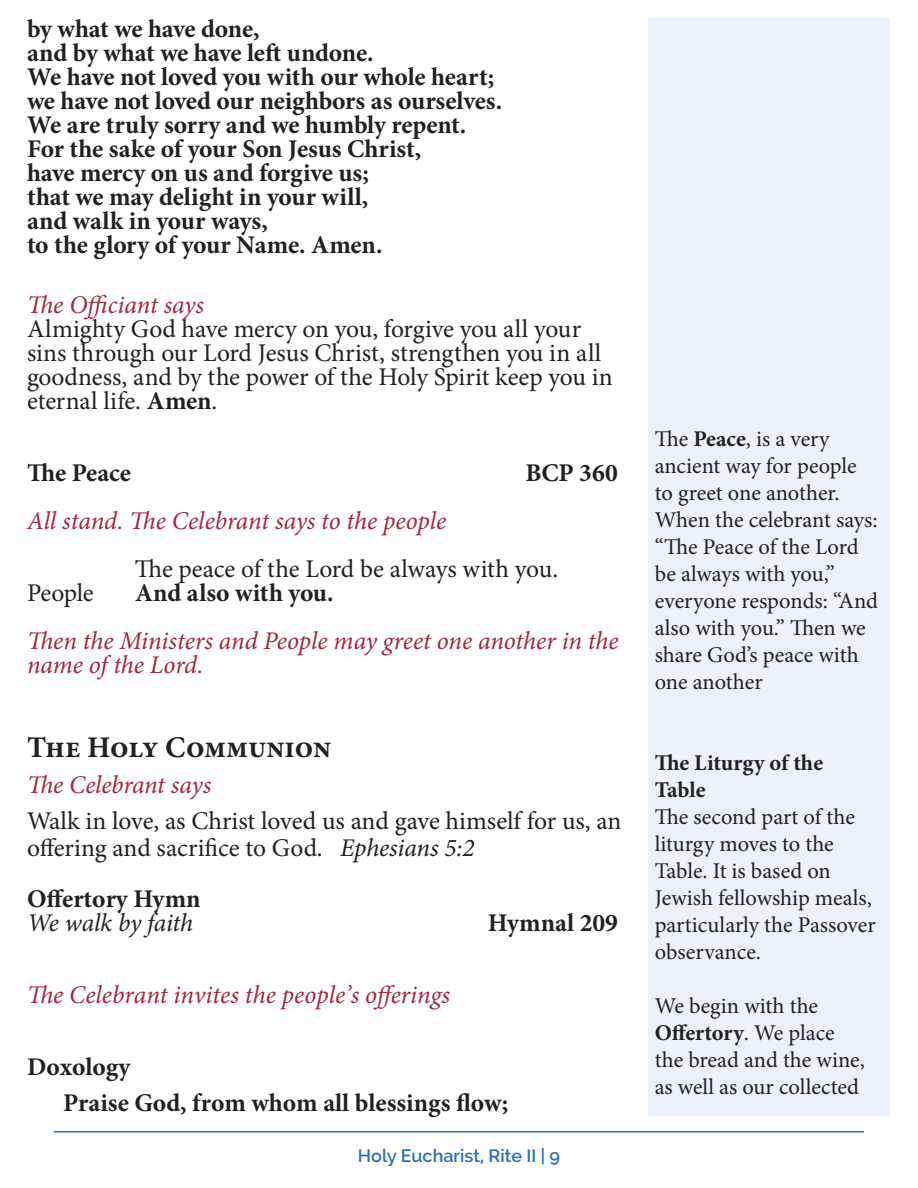
<style>
.page{position:relative;width:918px;height:1188px;background:#fff}
.page>*{position:absolute;margin:0;border:0;box-sizing:border-box;transform-origin:0 0}
.People{font:700 30px "Minion Pro";color:#231f20}
.Rubric{font:700 25.5px/24px "Minion Pro";letter-spacing:-.01em;color:#231f20}
.Section_Header{font:25.5px/24px "Minion Pro";letter-spacing:-.005em;color:#231f20}
.People-2{font:italic 25.5px/24px "Minion Pro";color:#a32638}
.Section_Header-2{font:700 25.5px/24px "Minion Pro";color:#231f20}
.People-3{font:700 25.5px "Minion Pro";color:#231f20}
.Rubric-2{font:italic 25.5px "Minion Pro";letter-spacing:-.005em;color:#a32638}
.Section_Header-3{font:italic 25.5px "Minion Pro";letter-spacing:-.015em;color:#a32638}
.t1{font:22.5px/27px "Minion Pro";letter-spacing:-.005em;color:#231f20}
.t2{font:700 22.5px "Minion Pro";letter-spacing:.005em;color:#231f20}
.t3{font:600 18px "Raleway";color:#296eb7}
.s1{font-weight:700}
.s2{font-style:italic}
.s3{font-weight:400;font-style:italic}
</style>
<div class="page">
<hr style="left:54px;top:1131px;width:810px;height:1px;background:#296eb7">
<div style="left:648px;top:18px;width:242px;height:1098px;background:#ebf2f9"></div>
<p class="Rubric" style="left:27px;top:16px;width:477px">by what we have done,<br>and by what we have left undone.<br>We have not loved you with our whole heart; we have not loved our neighbors as ourselves.<br>We are truly sorry and we humbly repent.<br>For the sake of your Son Jesus Christ,<br>have mercy on us and forgive us;<br>that we may delight in your will,<br>and walk in your ways,<br>to the glory of your Name. Amen.</p>
<p class="Rubric-2" style="left:27px;top:287px;width:178px">The Officiant says</p>
<p class="Section_Header" style="left:27px;top:317px;width:587px">Almighty God have mercy on you, forgive you all your sins through our Lord Jesus Christ, strengthen you in all goodness, and by the power of the Holy Spirit keep you in eternal life. <span class="s1">Amen</span>.</p>
<p class="Rubric" style="left:27px;top:460px;width:106px">The Peace</p>
<p class="Rubric" style="left:525px;top:460px;width:94px">BCP 360</p>
<p class="People-2" style="left:27px;top:508px;width:421px">All stand. The Celebrant says to the people</p>
<p class="Section_Header" style="left:135px;top:557px;width:425px">The peace of the Lord be always with you.</p>
<p class="Section_Header" style="left:27px;top:581px;width:68px">People</p>
<p class="Rubric" style="left:135px;top:580px;width:200px">And also with you.</p>
<p class="People-2" style="left:27px;top:628px;width:593px">Then the Ministers and People may greet one another in the name of the Lord.</p>
<p class="People" style="left:27px;top:726px;width:306px">The Holy Communion</p>
<p class="Section_Header-3" style="left:27px;top:767px;width:186px">The Celebrant says</p>
<p class="Section_Header" style="left:27px;top:807px;width:596px;line-height:27px">Walk in love, as Christ loved us and gave himself for us, an offering and sacrifice to God. <span class="s2">Ephesians 5:2</span></p>
<p class="Section_Header-2" style="left:27px;top:886px;width:175px">Offertory Hymn<br><span class="s3">We walk by faith</span></p>
<p class="Section_Header-2" style="left:488px;top:910px;width:132px">Hymnal 209</p>
<p class="People-2" style="left:27px;top:982px;width:425px">The Celebrant invites the people’s offerings</p>
<p class="Section_Header-2" style="left:27px;top:1054px;width:105px">Doxology</p>
<p class="People-3" style="left:63px;top:1084px;width:447px">Praise God, from whom all blessings flow;</p>
<p class="t3" style="left:358px;top:1146px;width:204px">Holy Eucharist, Rite II | 9</p>
<p class="t1" style="left:655px;top:426px;width:225px">The <span class="s1">Peace</span>, is a very ancient way for people to greet one another.<br>When the celebrant says: “The Peace of the Lord be always with you,” everyone responds: “And also with you.” Then we share God’s peace with one another</p>
<p class="t2" style="left:655px;top:747px;width:170px">The Liturgy of the</p>
<p class="t2" style="left:655px;top:774px;width:52px">Table</p>
<p class="t1" style="left:655px;top:804px;width:222px">The second part of the liturgy moves to the<br>Table. It is based on<br>Jewish fellowship meals, particularly the Passover observance.</p>
<p class="t1" style="left:655px;top:993px;width:212px">We begin with the<br><span class="s1">Offertory</span>. We place the bread and the wine, as well as our collected</p>
</div>
